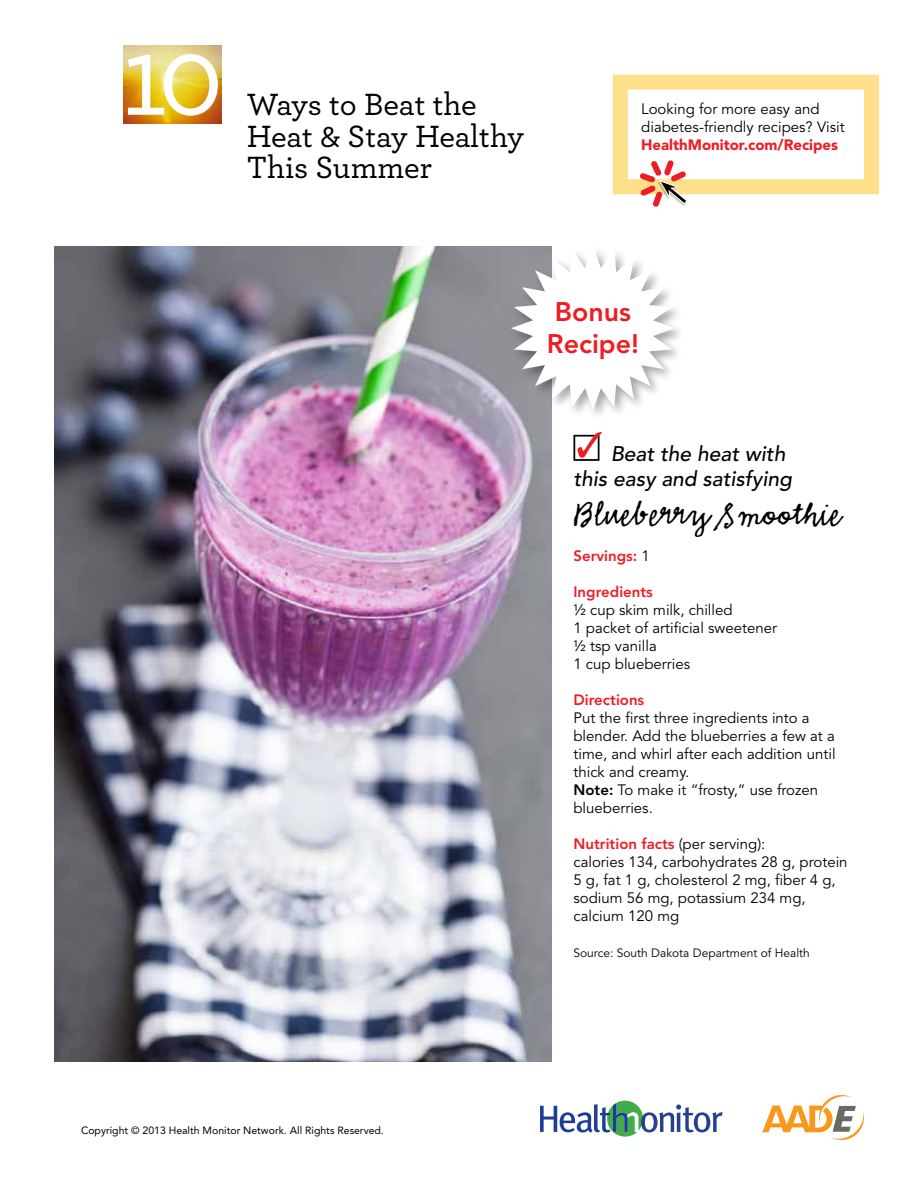
<style>
.page{position:relative;width:918px;height:1188px;background:#fff}
.page>*{position:absolute;margin:0;border:0;box-sizing:border-box;transform-origin:0 0}
.t1{font:37.5px "Emmascript MVB Std";color:#000}
.t2{font:500 32.25px/31.5px "Archer";letter-spacing:-.01em;color:#000}
.t3{font:800 26.7px/32.1px "Avenir LT Std";color:#ed1d24}
.t4{font:italic 500 21px/25.2px "Avenir LT Std";color:#000}
.t5{font:15px/18px "Avenir LT Std";color:#000}
.t6{font:800 15px "Avenir LT Std";color:#ed1d24}
.t7{font:900 15px "Avenir LT Std";color:#ed1d24}
.t8{font:12px "Avenir LT Std";color:#000}
.t9{font:10.5px "Avenir LT Std";color:#000}
.s1{font-weight:400;color:#000}
.s2{font-weight:800}
.s3{font-weight:800;color:#ed1d24}
</style>
<div class="page">
<svg style="left:573px;top:432px;width:29px;height:29px"></svg>
<img style="left:54px;top:246px;width:497px;height:815px">
<div style="left:509px;top:244px;width:177px;height:178px;background:#000;opacity:.35"></div>
<svg style="left:511px;top:246px;width:164px;height:164px"></svg>
<img style="left:123px;top:45px;width:98px;height:78px">
<svg style="left:128px;top:54px;width:90px;height:62px"></svg>
<svg style="left:612px;top:74px;width:267px;height:133px"></svg>
<svg style="left:540px;top:1101px;width:183px;height:36px"></svg>
<svg style="left:762px;top:1095px;width:102px;height:45px"></svg>
<h2 class="t2" style="left:247px;top:88px;width:279px">Ways to Beat the<br>Heat &amp; Stay Healthy<br>This Summer</h2>
<p class="t5" style="left:641px;top:101px;width:205px">Looking for more easy and diabetes-friendly recipes? Visit</p>
<p class="t7" style="left:641px;top:136px;width:198px">HealthMonitor.com/Recipes</p>
<h3 class="t3" style="left:547px;top:296px;width:94px">Bonus<br>Recipe!</h3>
<h3 class="t4" style="left:573px;top:441px;width:220px;text-indent:37px">Beat the heat with this easy and satisfying</h3>
<h1 class="t1" style="left:573px;top:493px;width:270px">Blueberry Smoothie</h1>
<p class="t6" style="left:573px;top:547px;width:78px">Servings: <span class="s1">1</span></p>
<p class="t6" style="left:573px;top:583px;width:81px">Ingredients</p>
<p class="t5" style="left:573px;top:601px;width:205px">½ cup skim milk, chilled<br>1 packet of artificial sweetener ½ tsp vanilla<br>1 cup blueberries</p>
<p class="t6" style="left:573px;top:691px;width:72px">Directions</p>
<p class="t5" style="left:573px;top:709px;width:264px">Put the first three ingredients into a blender. Add the blueberries a few at a time, and whirl after each addition until thick and creamy.<br><span class="s2">Note:</span> To make it “frosty,” use frozen blueberries.</p>
<p class="t5" style="left:573px;top:835px;width:276px"><span class="s3">Nutrition facts</span> (per serving):<br>calories 134, carbohydrates 28 g, protein<br>5 g, fat 1 g, cholesterol 2 mg, fiber 4 g, sodium 56 mg, potassium 234 mg, calcium 120 mg</p>
<p class="t8" style="left:573px;top:946px;width:238px">Source: South Dakota Department of Health</p>
<p class="t9" style="left:81px;top:1125px;width:304px">Copyright © 2013 Health Monitor Network. All Rights Reserved.</p>
</div>
